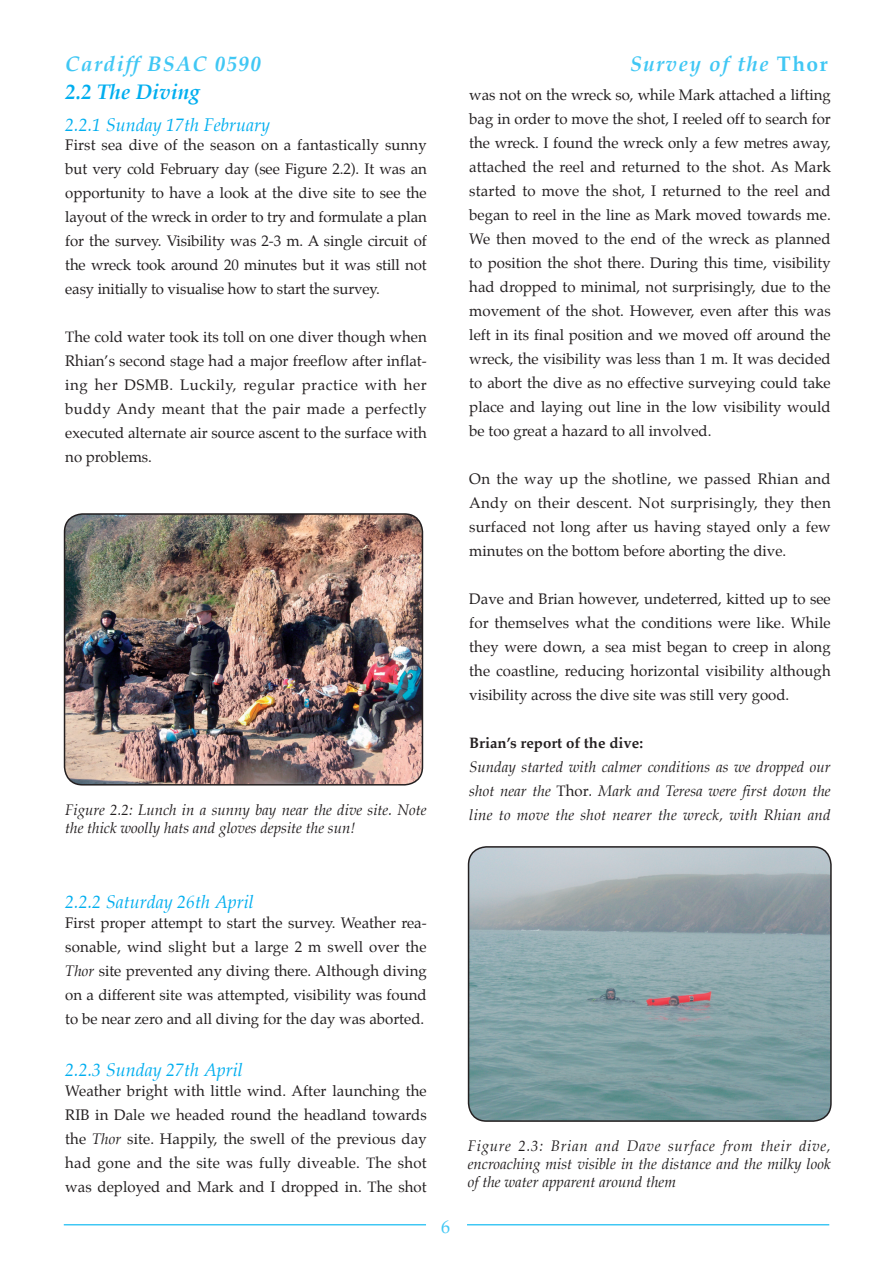
<style>
.page{position:relative;width:893px;height:1263px;background:#fff}
.page>*{position:absolute;margin:0;border:0;box-sizing:border-box;transform-origin:0 0}
.t1{font:italic 700 21px "Palatino";letter-spacing:.065em;color:#40c7f4}
.t2{font:italic 700 21px "Palatino";color:#00aeef}
.t3{font:italic 18px "Palatino";color:#00aeef}
.t4{font:18px "Palatino";color:#40c7f4}
.t5{font:15px/24px "Palatino";color:#231f20;text-align:justify}
.t6{font:italic 15px/18px "Palatino";color:#231f20;text-align:justify}
.t7{font:700 15px "Palatino";color:#231f20}
.s1{font-style:normal}
.s2{font-style:italic}
</style>
<div class="page">
<hr style="left:64px;top:1224px;width:362px;height:2px;background:#40c7f4">
<hr style="left:467px;top:1224px;width:362px;height:2px;background:#40c7f4">
<img style="left:468px;top:847px;width:363px;height:274px;border-radius:18px">
<div style="left:468px;top:846px;width:364px;height:276px;border:2px solid #231f20;border-radius:18px"></div>
<img style="left:65px;top:514px;width:357px;height:271px;border-radius:18px">
<div style="left:64px;top:513px;width:359px;height:273px;border:2px solid #231f20;border-radius:18px"></div>
<h1 class="t1" style="left:65px;top:53px;width:197px">Cardiff BSAC 0590</h1>
<h1 class="t1" style="left:630px;top:53px;width:199px">Survey of the <span class="s1">Thor</span></h1>
<h1 class="t2" style="left:65px;top:82px;width:136px">2.2 The Diving</h1>
<p class="t3" style="left:65px;top:116px;width:206px">2.2.1 Sunday 17th February</p>
<p class="t5" style="left:65px;top:134px;width:363px">First sea dive of the season on a fantastically sunny but very cold February day (see Figure 2.2). It was an opportunity to have a look at the dive site to see the layout of the wreck in order to try and formulate a plan for the survey. Visibility was 2-3 m. A single circuit of the wreck took around 20 minutes but it was still not easy initially to visualise how to start the survey.</p>
<p class="t5" style="left:65px;top:326px;width:363px">The cold water took its toll on one diver though when Rhian’s second stage had a major freeflow after inflat&shy;ing her DSMB. Luckily, regular practice with her buddy Andy meant that the pair made a perfectly executed alternate air source ascent to the surface with no problems.</p>
<p class="t6" style="left:65px;top:802px;width:363px">Figure 2.2: Lunch in a sunny bay near the dive site. Note the thick woolly hats and gloves depsite the sun!</p>
<p class="t5" style="left:469px;top:84px;width:363px">was not on the wreck so, while Mark attached a lifting bag in order to move the shot, I reeled off to search for the wreck. I found the wreck only a few metres away, attached the reel and returned to the shot. As Mark started to move the shot, I returned to the reel and began to reel in the line as Mark moved towards me.<br>We then moved to the end of the wreck as planned to position the shot there. During this time, visibility had dropped to minimal, not surprisingly, due to the movement of the shot. However, even after this was left in its final position and we moved off around the wreck, the visibility was less than 1 m. It was decided to abort the dive as no effective surveying could take place and laying out line in the low visibility would be too great a hazard to all involved.</p>
<p class="t5" style="left:469px;top:468px;width:363px">On the way up the shotline, we passed Rhian and Andy on their descent. Not surprisingly, they then surfaced not long after us having stayed only a few minutes on the bottom before aborting the dive.</p>
<p class="t5" style="left:469px;top:588px;width:363px">Dave and Brian however, undeterred, kitted up to see for themselves what the conditions were like. While they were down, a sea mist began to creep in along the coastline, reducing horizontal visibility although visibility across the dive site was still very good.</p>
<p class="t7" style="left:469px;top:736px;width:175px">Brian’s report of the dive:</p>
<p class="t6" style="left:469px;top:756px;width:363px;line-height:24px">Sunday started with calmer conditions as we dropped our shot near the <span class="s1">Thor</span>. Mark and Teresa were first down the line to move the shot nearer the wreck, with Rhian and</p>
<p class="t3" style="left:65px;top:893px;width:190px">2.2.2 Saturday 26th April</p>
<p class="t5" style="left:65px;top:912px;width:363px">First proper attempt to start the survey. Weather rea&shy;sonable, wind slight but a large 2 m swell over the <span class="s2">Thor</span> site prevented any diving there. Although diving on a different site was attempted, visibility was found to be near zero and all diving for the day was aborted.</p>
<p class="t3" style="left:65px;top:1061px;width:179px">2.2.3 Sunday 27th April</p>
<p class="t5" style="left:65px;top:1080px;width:363px">Weather bright with little wind. After launching the RIB in Dale we headed round the headland towards the <span class="s2">Thor</span> site. Happily, the swell of the previous day had gone and the site was fully diveable. The shot was deployed and Mark and I dropped in. The shot</p>
<p class="t4" style="left:441px;top:1219px;width:10px">6</p>
<p class="t6" style="left:468px;top:1138px;width:364px">Figure 2.3: Brian and Dave surface from their dive, encroaching mist visible in the distance and the milky look of the water apparent around them</p>
</div>
